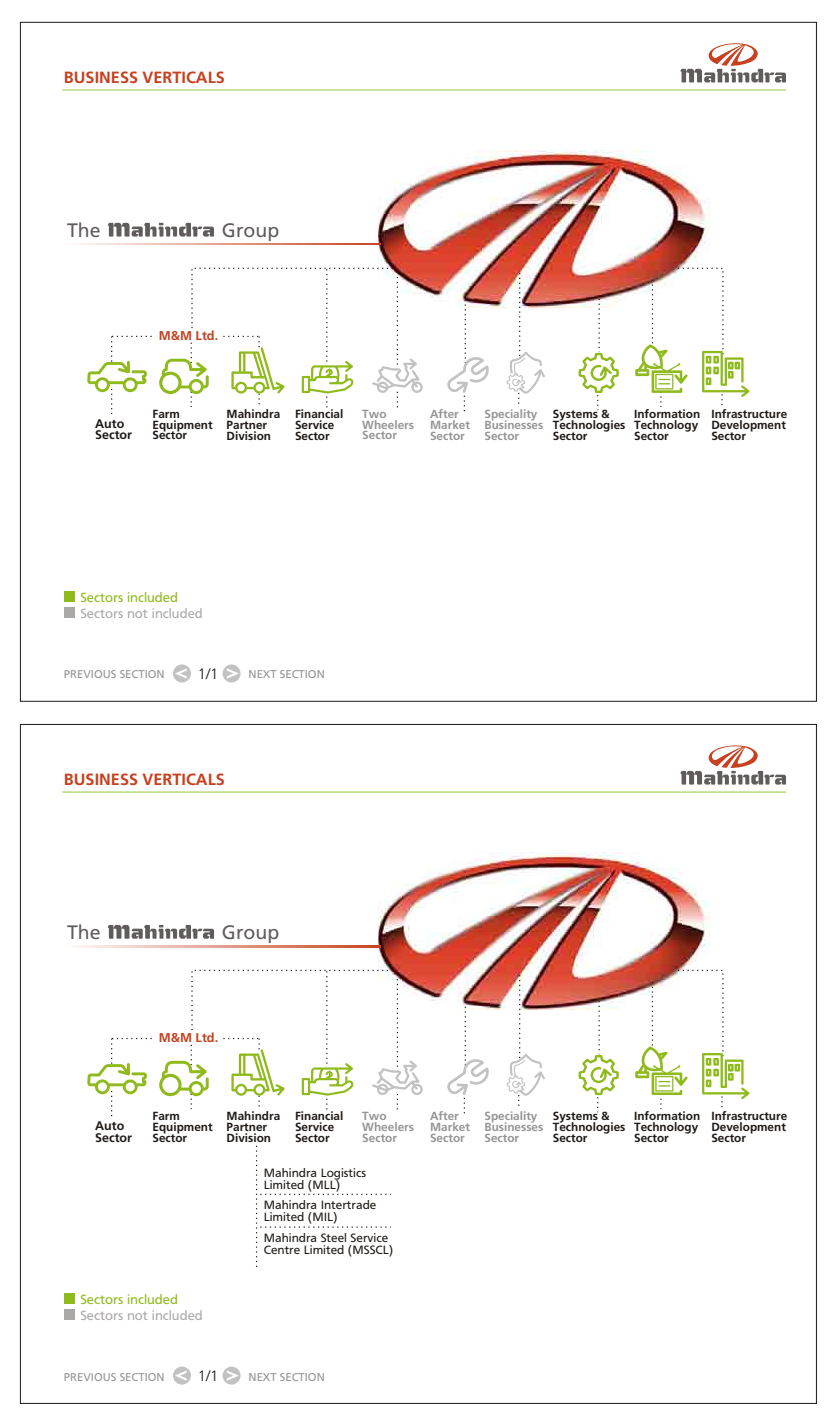
<style>
.page{position:relative;width:837px;height:1424px;background:#fff}
.page>*{position:absolute;margin:0;border:0;box-sizing:border-box;transform-origin:0 0}
.t1{font:19.5px "Frutiger CE55 Roman";color:#615c5c}
.t2{font:700 16.25px "Frutiger";color:#c7401f}
.t3{font:300 15px "Frutiger 45";color:#1f1a17}
.t4{font:13.75px "Frutiger";color:#aba8a8}
.t5{font:13.75px "Frutiger";color:#8fba1c}
.t6{font:700 12.75px "Frutiger";color:#c7401f}
.t7{font:12.5px/11.9px "Frutiger";color:#1f1a17}
.t8{font:700 12.5px/11.6px "Frutiger";color:#1f1a17}
.t9{font:700 11.75px/10.9px "Frutiger";color:#1f1a17}
.t10{font:700 11.75px/10.9px "Frutiger";color:#969494}
.t11{font:11.25px "Frutiger Roman";color:#969494}
</style>
<div class="page">
<div style="left:20px;top:22px;width:796px;height:679px;background:#fff;border:1px solid #1f1a17"></div>
<hr style="left:62px;top:89px;width:723px;height:2px;background:#b8db7d">
<svg style="left:680px;top:43px;width:105px;height:39px"></svg>
<div style="left:64px;top:591px;width:10px;height:10px;background:#8fba1c"></div>
<div style="left:64px;top:607px;width:10px;height:10px;background:#aba8a8"></div>
<svg style="left:108px;top:223px;width:106px;height:14px"></svg>
<img style="left:379px;top:150px;width:330px;height:157px">
<div style="left:222px;top:664px;width:18px;height:18px;background:#c2c2c2;border-radius:50%"></div>
<div style="left:173px;top:664px;width:18px;height:18px;background:#c2c2c2;border-radius:50%"></div>
<svg style="left:227px;top:668px;width:12px;height:11px"></svg>
<svg style="left:175px;top:669px;width:11px;height:9px"></svg>
<svg style="left:77px;top:243px;width:303px;height:2px"></svg>
<svg style="left:635px;top:267px;width:114px;height:140px"></svg>
<svg style="left:578px;top:299px;width:40px;height:111px"></svg>
<svg style="left:442px;top:300px;width:49px;height:112px"></svg>
<svg style="left:503px;top:273px;width:42px;height:131px"></svg>
<div style="left:20px;top:724px;width:796px;height:679px;background:#fff;border:1px solid #1f1a17"></div>
<hr style="left:62px;top:791px;width:723px;height:2px;background:#b8db7d">
<svg style="left:680px;top:745px;width:105px;height:39px"></svg>
<div style="left:64px;top:1293px;width:10px;height:10px;background:#8fba1c"></div>
<div style="left:64px;top:1309px;width:10px;height:10px;background:#aba8a8"></div>
<div style="left:222px;top:1366px;width:18px;height:18px;background:#c2c2c2;border-radius:50%"></div>
<div style="left:173px;top:1366px;width:18px;height:18px;background:#c2c2c2;border-radius:50%"></div>
<svg style="left:227px;top:1370px;width:12px;height:11px"></svg>
<svg style="left:175px;top:1371px;width:11px;height:10px"></svg>
<svg style="left:256px;top:1146px;width:131px;height:121px"></svg>
<svg style="left:87px;top:267px;width:335px;height:148px"></svg>
<svg style="left:108px;top:925px;width:106px;height:14px"></svg>
<img style="left:379px;top:852px;width:330px;height:157px">
<svg style="left:77px;top:945px;width:303px;height:2px"></svg>
<svg style="left:635px;top:969px;width:114px;height:141px"></svg>
<svg style="left:578px;top:1001px;width:40px;height:111px"></svg>
<svg style="left:442px;top:1002px;width:49px;height:112px"></svg>
<svg style="left:503px;top:975px;width:42px;height:131px"></svg>
<svg style="left:87px;top:969px;width:335px;height:148px"></svg>
<h2 class="t2" style="left:64px;top:67px;width:162px">BUSINESS VERTICALS</h2>
<h1 class="t1" style="left:67px;top:222px;width:35px">The</h1>
<h1 class="t1" style="left:222px;top:222px;width:59px">Group</h1>
<p class="t6" style="left:159px;top:328px;width:61px">M&amp;M Ltd.</p>
<p class="t8" style="left:95px;top:417px;width:38px">Auto<br>Sector</p>
<p class="t9" style="left:152px;top:408px;width:62px">Farm<br>Equipment<br>Sector</p>
<p class="t10" style="left:362px;top:408px;width:53px">Two<br>Wheelers<br>Sector</p>
<p class="t9" style="left:226px;top:409px;width:55px">Mahindra<br>Partner<br>Division</p>
<p class="t10" style="left:484px;top:409px;width:60px">Speciality<br>Businesses<br>Sector</p>
<p class="t9" style="left:295px;top:409px;width:50px">Financial<br>Service<br>Sector</p>
<p class="t10" style="left:430px;top:409px;width:41px">After<br>Market<br>Sector</p>
<p class="t9" style="left:552px;top:408px;width:74px">Systems &amp;<br>Technologies<br>Sector</p>
<p class="t9" style="left:634px;top:409px;width:68px">Information<br>Technology<br>Sector</p>
<p class="t9" style="left:711px;top:409px;width:77px;text-align:justify">Infrastructure Development Sector</p>
<p class="t5" style="left:80px;top:592px;width:99px">Sectors included</p>
<p class="t4" style="left:80px;top:608px;width:124px">Sectors not included</p>
<p class="t11" style="left:64px;top:668px;width:102px">PREVIOUS SECTION</p>
<p class="t3" style="left:197px;top:667px;width:22px">1/1</p>
<p class="t11" style="left:248px;top:668px;width:78px">NEXT SECTION</p>
<h2 class="t2" style="left:64px;top:769px;width:162px">BUSINESS VERTICALS</h2>
<h1 class="t1" style="left:67px;top:924px;width:35px">The</h1>
<h1 class="t1" style="left:222px;top:924px;width:59px">Group</h1>
<p class="t6" style="left:159px;top:1030px;width:61px">M&amp;M Ltd.</p>
<p class="t8" style="left:95px;top:1119px;width:38px">Auto<br>Sector</p>
<p class="t9" style="left:152px;top:1110px;width:62px">Farm<br>Equipment<br>Sector</p>
<p class="t10" style="left:362px;top:1110px;width:53px">Two<br>Wheelers<br>Sector</p>
<p class="t9" style="left:226px;top:1111px;width:55px">Mahindra<br>Partner<br>Division</p>
<p class="t10" style="left:484px;top:1111px;width:60px">Speciality<br>Businesses<br>Sector</p>
<p class="t9" style="left:295px;top:1111px;width:50px">Financial<br>Service<br>Sector</p>
<p class="t10" style="left:430px;top:1111px;width:41px">After<br>Market<br>Sector</p>
<p class="t9" style="left:552px;top:1110px;width:74px">Systems &amp;<br>Technologies<br>Sector</p>
<p class="t9" style="left:634px;top:1111px;width:68px">Information<br>Technology<br>Sector</p>
<p class="t9" style="left:711px;top:1111px;width:77px;text-align:justify">Infrastructure Development Sector</p>
<p class="t7" style="left:264px;top:1167px;width:104px">Mahindra Logistics<br>Limited (MLL)</p>
<p class="t7" style="left:264px;top:1200px;width:114px">Mahindra Intertrade<br>Limited (MIL)</p>
<p class="t7" style="left:264px;top:1233px;width:131px">Mahindra Steel Service<br>Centre Limited (MSSCL)</p>
<p class="t5" style="left:80px;top:1294px;width:99px">Sectors included</p>
<p class="t4" style="left:80px;top:1310px;width:124px">Sectors not included</p>
<p class="t11" style="left:64px;top:1370px;width:102px">PREVIOUS SECTION</p>
<p class="t3" style="left:197px;top:1369px;width:22px">1/1</p>
<p class="t11" style="left:248px;top:1370px;width:78px">NEXT SECTION</p>
</div>
